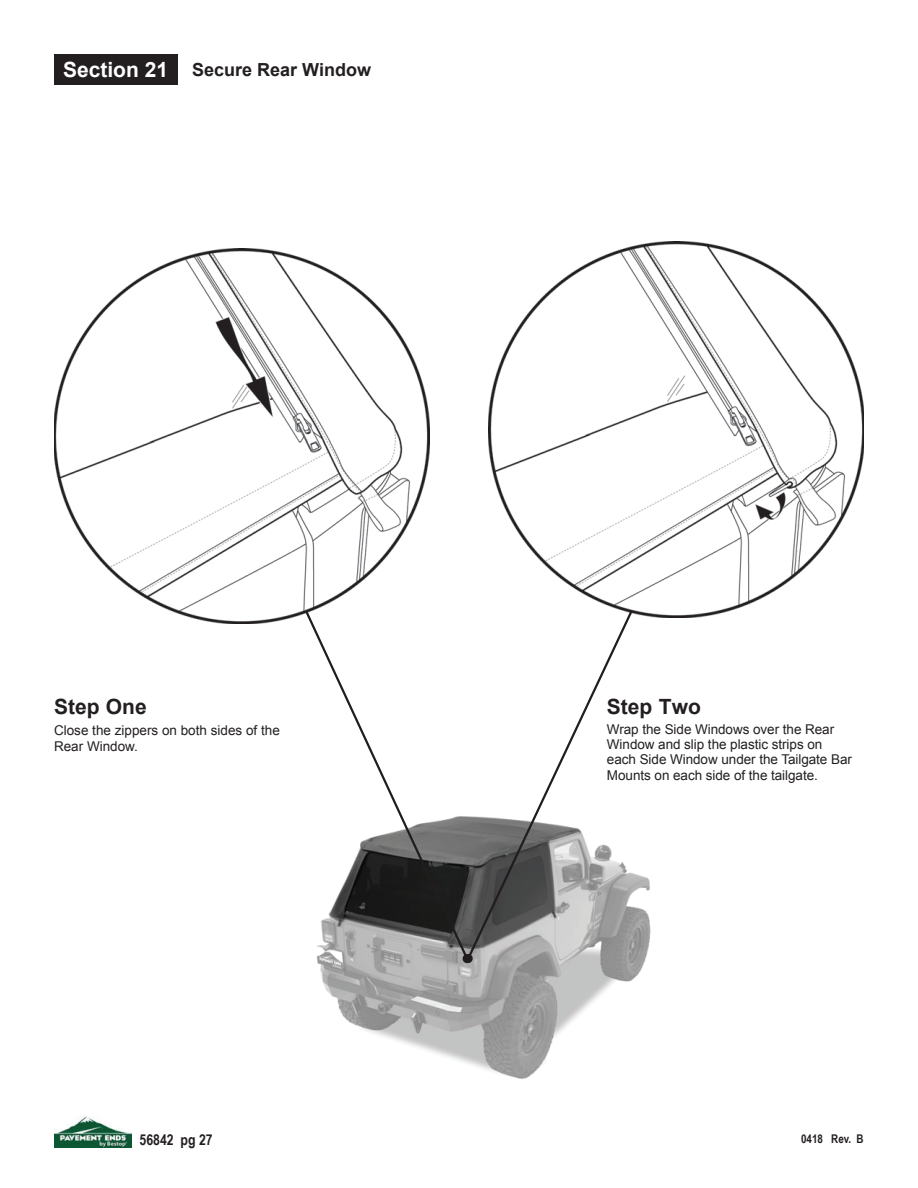
<style>
.page{position:relative;width:918px;height:1188px;background:#fff}
.page>*{position:absolute;margin:0;border:0;box-sizing:border-box;transform-origin:0 0}
.t1{font:700 21px "Arial";color:#231f20}
.t2{font:700 18px "Arial";color:#231f20}
.t3{font:700 15px "Arial Narrow";color:#231f20}
.t4{font:13.5px/15.5px "Arial";letter-spacing:-.005em;color:#231f20}
.t5{font:700 12px "Arial Narrow";color:#231f20}
.s1{font-size:21px;color:#fff}
</style>
<div class="page">
<img style="left:54px;top:1116px;width:78px;height:32px">
<img style="left:317px;top:873px;width:334px;height:206px">
<div style="left:54px;top:54px;width:123px;height:30px;background:#231f20"></div>
<img style="left:54px;top:248px;width:375px;height:376px">
<img style="left:488px;top:242px;width:376px;height:375px">
<svg style="left:304px;top:609px;width:161px;height:353px"></svg>
<svg style="left:465px;top:609px;width:169px;height:352px"></svg>
<svg style="left:462px;top:953px;width:11px;height:11px"></svg>
<h2 class="t2" style="left:63px;top:57px;width:310px"><span class="s1">Section 21</span> Secure Rear Window</h2>
<h1 class="t1" style="left:54px;top:692px;width:94px">Step One</h1>
<p class="t4" style="left:54px;top:723px;width:227px;line-height:16.2px">Close the zippers on both sides of the<br>Rear Window.</p>
<h1 class="t1" style="left:607px;top:692px;width:95px">Step Two</h1>
<p class="t4" style="left:607px;top:722px;width:247px">Wrap the Side Windows over the Rear Window and slip the plastic strips on each Side Window under the Tailgate Bar Mounts on each side of the tailgate.</p>
<p class="t3" style="left:140px;top:1128px;width:75px">56842 pg 27</p>
<p class="t5" style="left:801px;top:1129px;width:64px">0418 Rev. B</p>
</div>
